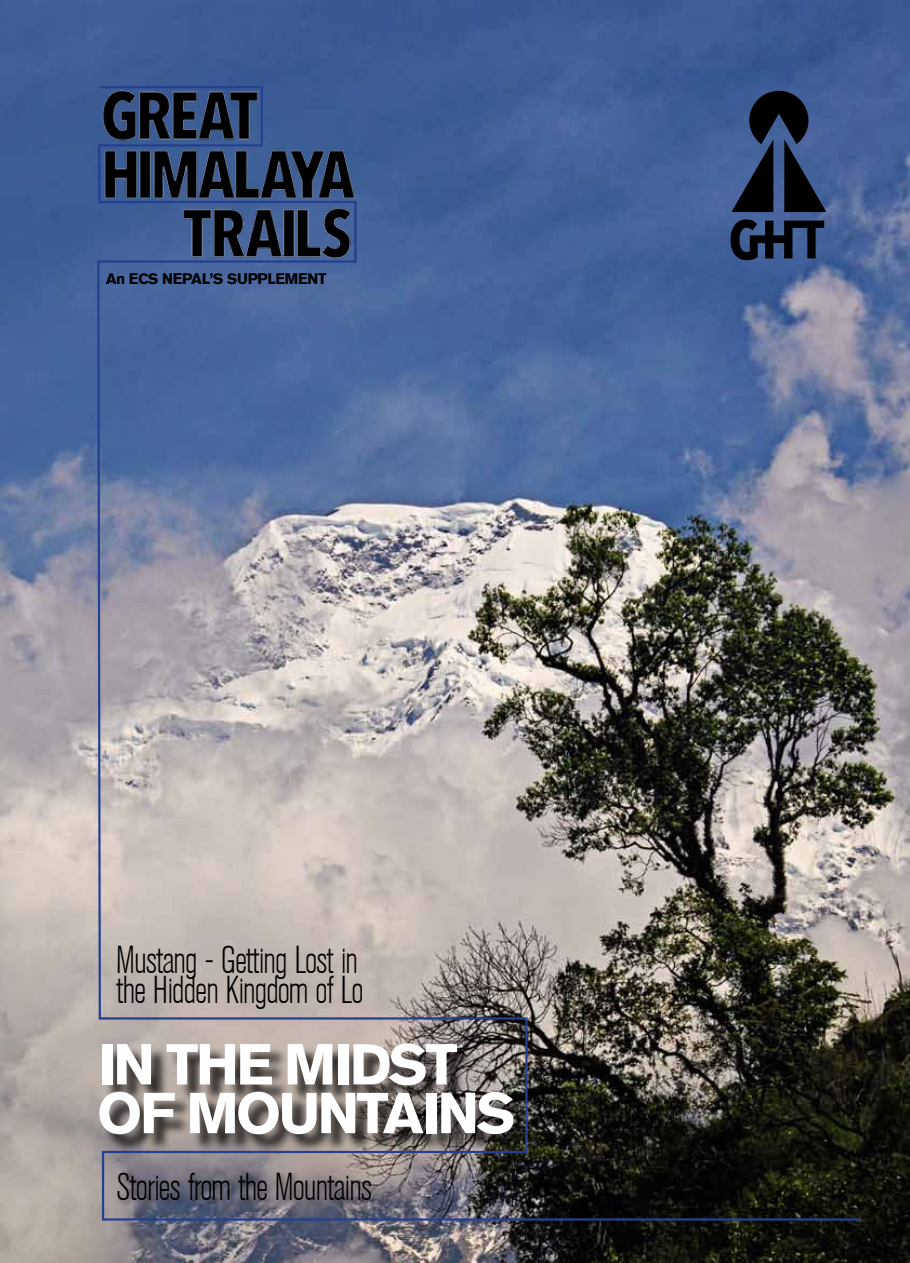
<style>
.page{position:relative;width:910px;height:1263px;background:#fff}
.page>*{position:absolute;margin:0;border:0;box-sizing:border-box;transform-origin:0 0}
.t1{font:700 57px/48.8px "A750 Sans";letter-spacing:-.02em;color:#fff}
.t2{font:300 38.85px/30px "A750 Sans Cd";letter-spacing:-.02em;color:#000}
.t3{font:700 15px "A750 Sans";color:#000}
</style>
<div class="page">
<img style="left:0;top:0;width:909px;height:1263px">
<div style="left:89px;top:81px;width:280px;height:187px;background:#3b5c94"></div>
<img style="left:96px;top:85px;width:765px;height:1137px">
<div style="left:116px;top:1171px;width:263px;height:36px;background:#000;opacity:.35"></div>
<p class="t3" style="left:106px;top:270px;width:212px">AN ECS NEPAL’S SUPPLEMENT</p>
<p class="t2" style="left:117px;top:945px;width:248px">Mustang - Getting Lost in the Hidden Kingdom of Lo</p>
<h1 class="t1" style="left:99px;top:1040px;width:409px">IN THE MIDST<br>OF MOUNTAINS</h1>
<p class="t2" style="left:117px;top:1172px;width:257px">Stories from the Mountains</p>
</div>
